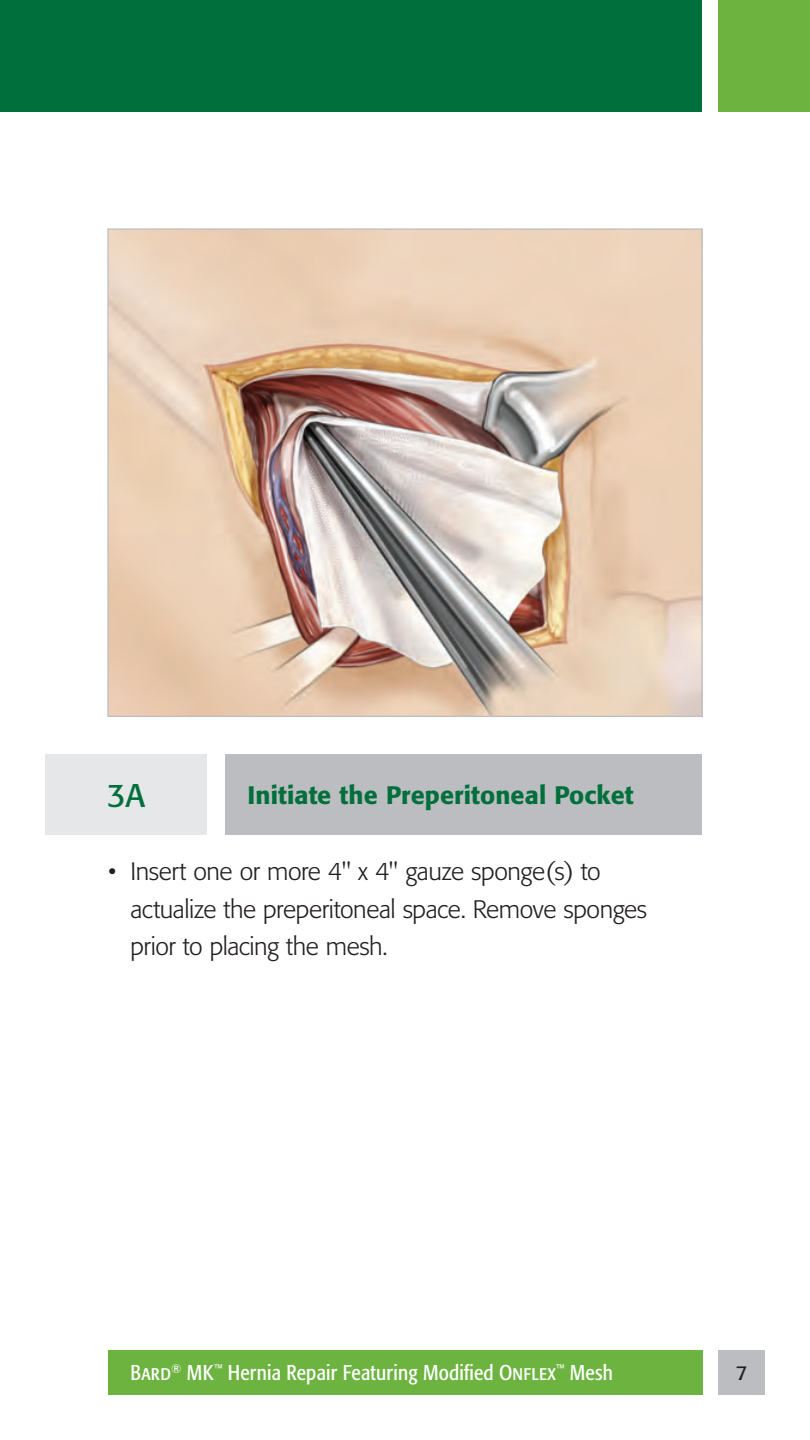
<style>
.page{position:relative;width:810px;height:1440px;background:#fff}
.page>*{position:absolute;margin:0;border:0;box-sizing:border-box;transform-origin:0 0}
.t1{font:32.5px "Formata";color:#006f3c}
.Body_1{font:300 25px/37.5px "Formata";letter-spacing:-.02em;color:#231f20}
.Body_1-2{font:500 25px "Formata";letter-spacing:.005em;color:#006f3c}
.t2{font:condensed 21.25px "Formata";letter-spacing:.01em;color:#fff}
.t3{font:20px "Formata";color:#231f20}
.s1{font-family:"Formata Condensed SC";font-stretch:normal}
</style>
<div class="page">
<div style="left:718px;top:1350px;width:47px;height:45px;background:#bcbdc0"></div>
<div style="left:718px;top:0;width:92px;height:112px;background:#6cb43f"></div>
<div style="left:0;top:0;width:702px;height:112px;background:#006f3c"></div>
<div style="left:108px;top:1350px;width:594px;height:45px;background:#6cb43f"></div>
<div style="left:45px;top:754px;width:162px;height:81px;background:#e6e7e9"></div>
<div style="left:225px;top:754px;width:477px;height:81px;background:#bcbdc0"></div>
<img style="left:109px;top:230px;width:592px;height:485px">
<p class="t1" style="left:107px;top:776px;width:40px">3A</p>
<p class="Body_1-2" style="left:248px;top:780px;width:388px">Initiate the Preperitoneal Pocket</p>
<p class="Body_1" style="left:131px;top:853px;width:518px;text-indent:-22px">• Insert one or more 4" x 4" gauze sponge(s) to actualize the preperitoneal space. Remove sponges prior to placing the mesh.</p>
<p class="t2" style="left:131px;top:1361px;width:484px"><span class="s1">Bard</span><sup>®</sup> <span class="s1">MK</span><sup>™</sup> Hernia Repair Featuring Modified <span class="s1">Onflex</span><sup>™</sup> Mesh</p>
<p class="t3" style="left:736px;top:1361px;width:13px">7</p>
</div>
